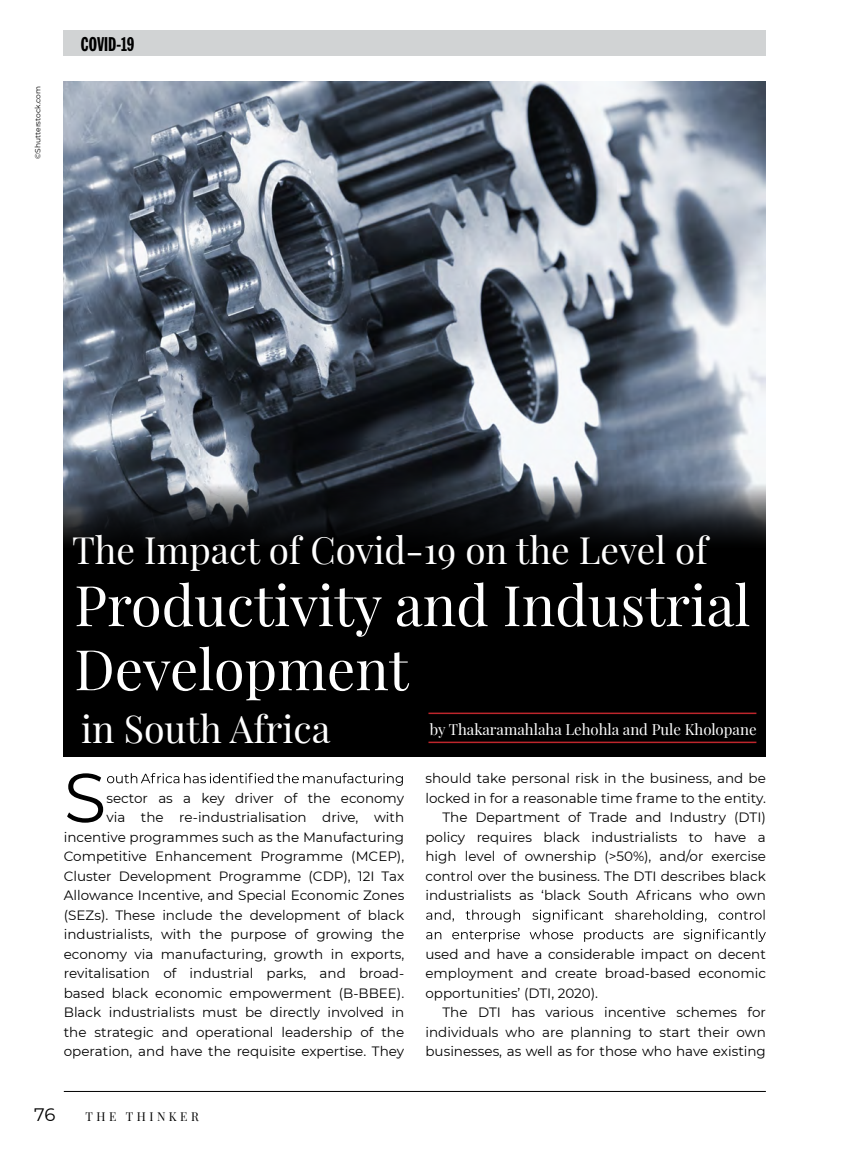
<style>
.page{position:relative;width:851px;height:1149px;background:#fff}
.page>*{position:absolute;margin:0;border:0;box-sizing:border-box;transform-origin:0 0}
.t1{font:69.15px "Montserrat";color:#000}
.t2{font:55.95px/64.1px "Playfair Display";color:#fff}
.t3{font:37.5px "Playfair Display";color:#fff}
.t4{font:36.9px "Playfair Display";color:#fff}
.t5{font:19.5px "Franklin Gothic Std Extra Cond";color:#000}
.t6{font:18px "Montserrat";color:#000}
.t7{font:15px "Playfair Display";color:#fff}
.t8{font:13.5px/19.5px "Montserrat";color:#000;text-align:right}
.t9{font:12px "Playfair Display";letter-spacing:.29em;color:#000}
.t10{font:7.5px "Montserrat";color:#000}
</style>
<div class="page">
<div style="left:64px;top:81px;width:701px;height:675px;background:#000"></div>
<img style="left:64px;top:81px;width:701px;height:401px">
<svg style="left:63px;top:482px;width:702px;height:68px"></svg>
<hr style="left:64px;top:1090px;width:701px;height:1px;background:#000">
<hr style="left:428px;top:712px;width:328px;height:1px;background:#be262c">
<hr style="left:428px;top:741px;width:328px;height:1px;background:#be262c">
<div style="left:64px;top:30px;width:701px;height:25px;background:#d1d3d4"></div>
<svg style="left:107px;top:773px;width:296px;height:12px"></svg>
<svg style="left:426px;top:909px;width:338px;height:13px"></svg>
<svg style="left:426px;top:929px;width:339px;height:12px"></svg>
<p class="t10" style="left:33px;top:159px;width:74px;rotate:-90deg">©Shutterstock.com</p>
<h3 class="t5" style="left:81px;top:33px;width:55px">COVID-19</h3>
<h3 class="t4" style="left:72px;top:521px;width:637px">The Impact of Covid-19 on the Level of</h3>
<h2 class="t2" style="left:74px;top:568px;width:677px">Productivity and Industrial<br>Development</h2>
<h3 class="t3" style="left:81px;top:699px;width:251px">in South Africa</h3>
<p class="t7" style="left:430px;top:717px;width:328px">by Thakaramahlaha Lehohla and Pule Kholopane</p>
<h1 class="t1" style="left:64px;top:749px;width:44px">S</h1>
<p class="t8" style="left:64px;top:787px;width:342px">sector as a key driver of the economy<br>via the re-industrialisation drive, with incentive programmes such as the Manufacturing Competitive Enhancement Programme (MCEP), Cluster Development Programme (CDP), 12I Tax Allowance Incentive, and Special Economic Zones (SEZs). These include the development of black industrialists, with the purpose of growing the economy via manufacturing, growth in exports, revitalisation of industrial parks, and broad&shy;based black economic empowerment (B-BBEE).<br>Black industrialists must be directly involved in the strategic and operational leadership of the operation, and have the requisite expertise. They</p>
<p class="t8" style="left:425px;top:767px;width:342px">should take personal risk in the business, and be locked in for a reasonable time frame to the entity.<br>The Department of Trade and Industry (DTI) policy requires black industrialists to have a high level of ownership (&gt;50%), and/or exercise control over the business. The DTI describes black industrialists as ‘black South Africans who own</p>
<p class="t8" style="left:425px;top:943px;width:342px;text-align:justify">used and have a considerable impact on decent employment and create broad-based economic opportunities’ (DTI, 2020).</p>
<p class="t8" style="left:425px;top:1001px;width:342px;text-align:justify;text-indent:17px">The DTI has various incentive schemes for individuals who are planning to start their own businesses, as well as for those who have existing</p>
<h3 class="t6" style="left:34px;top:1101px;width:23px">76</h3>
<p class="t9" style="left:85px;top:1107px;width:115px">THE THINKER</p>
</div>
